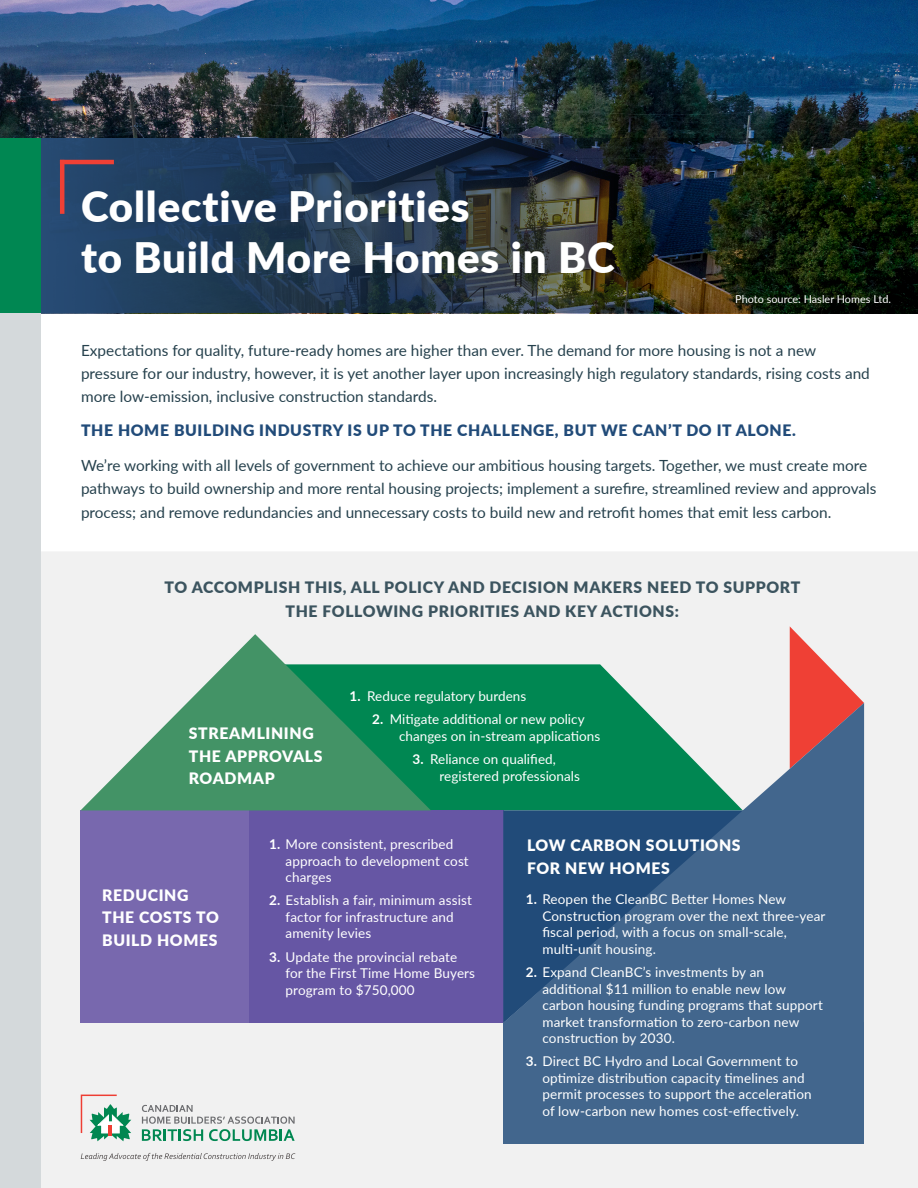
<style>
.page{position:relative;width:918px;height:1188px;background:#fff}
.page>*{position:absolute;margin:0;border:0;box-sizing:border-box;transform-origin:0 0}
.t1{font:900 42px "Lato";letter-spacing:.02em;color:#fff}
.Case_in_Point_BIGGER{font:900 15.75px/24px "Lato";letter-spacing:.04em;color:#3c545f;text-align:center}
.Case_in_Point_BIGGER-2{font:900 15.75px/22.5px "Lato";letter-spacing:.04em;color:#fff}
.Case_in_Point_BIGGER-3{font:900 15.75px "Lato";letter-spacing:.04em;color:#214b79}
.Body{font:15.3px/22.8px "Lato";color:#26414d}
.Numbers_copy_all_white{font:13.5px/16.5px "Lato";letter-spacing:.01em;color:#fff}
.Bullet_copy{font:13.5px/16.5px "Lato";color:#fff}
.Default{font:10.8px "Lato";color:#fff}
.s1{font-weight:700}
</style>
<div class="page">
<div style="left:40px;top:551px;width:878px;height:637px;background:#f1f1f1"></div>
<img style="left:0;top:0;width:918px;height:138px">
<div style="left:0;top:291px;width:40px;height:897px;background:#d4d9db"></div>
<svg style="left:735px;top:138px;width:183px;height:175px;background:#121f0a"></svg>
<img style="left:631px;top:138px;width:104px;height:175px">
<svg style="left:40px;top:138px;width:591px;height:175px;background:#263a4e"></svg>
<svg style="left:431px;top:664px;width:315px;height:146px;fill:#008752"></svg>
<div style="left:80px;top:810px;width:170px;height:213px;background:#7868ae"></div>
<div style="left:249px;top:810px;width:254px;height:213px;background:#6656a4"></div>
<svg style="left:790px;top:626px;width:74px;height:77px"></svg>
<svg style="left:503px;top:703px;width:361px;height:320px;background:#417084"></svg>
<svg style="left:80px;top:634px;width:351px;height:176px;fill:#439366"></svg>
<hr style="left:60px;top:160px;width:4px;height:54px;background:#ef4035">
<hr style="left:60px;top:160px;width:54px;height:4px;background:#ef4035">
<div style="left:0;top:138px;width:40px;height:175px;background:#008752"></div>
<div style="left:503px;top:1023px;width:361px;height:121px;background:#42668d"></div>
<svg style="left:81px;top:1095px;width:50px;height:46px"></svg>
<svg style="left:142px;top:1105px;width:153px;height:36px"></svg>
<svg style="left:81px;top:1153px;width:214px;height:8px"></svg>
<p class="t1" style="left:81px;top:175px;width:390px">Collective Priorities</p>
<p class="t1" style="left:81px;top:226px;width:535px">to Build More Homes in BC</p>
<p class="Default" style="left:735px;top:291px;width:157px">Photo source: Hasler Homes Ltd.</p>
<p class="Body" style="left:81px;top:338px;width:790px">Expectations for quality, future-ready homes are higher than ever. The demand for more housing is not a new pressure for our industry, however, it is yet another layer upon increasingly high regulatory standards, rising costs and more low-emission, inclusive construction standards.</p>
<p class="Case_in_Point_BIGGER-3" style="left:81px;top:418px;width:716px">THE HOME BUILDING INDUSTRY IS UP TO THE CHALLENGE, BUT WE CAN’T DO IT ALONE.</p>
<p class="Body" style="left:81px;top:453px;width:797px;line-height:23.4px">We’re working with all levels of government to achieve our ambitious housing targets. Together, we must create more pathways to build ownership and more rental housing projects; implement a surefire, streamlined review and approvals process; and remove redundancies and unnecessary costs to build new and retrofit homes that emit less carbon.</p>
<p class="Case_in_Point_BIGGER" style="left:165px;top:574px;width:637px">TO ACCOMPLISH THIS, ALL POLICY AND DECISION MAKERS NEED TO SUPPORT<br>THE FOLLOWING PRIORITIES AND KEY ACTIONS:</p>
<p class="Case_in_Point_BIGGER-2" style="left:189px;top:722px;width:135px">STREAMLINING<br>THE APPROVALS<br>ROADMAP</p>
<p class="Bullet_copy" style="left:350px;top:688px;width:178px"><span class="s1">1.</span> Reduce regulatory burdens</p>
<p class="Bullet_copy" style="left:399px;top:711px;width:203px;text-indent:-27px"><span class="s1">2.</span> Mitigate additional or new policy changes on in-stream applications</p>
<p class="Bullet_copy" style="left:440px;top:751px;width:142px;text-indent:-27px"><span class="s1">3.</span> Reliance on qualified, registered professionals</p>
<p class="Case_in_Point_BIGGER-2" style="left:102px;top:883px;width:118px">REDUCING<br>THE COSTS TO<br>BUILD HOMES</p>
<p class="Numbers_copy_all_white" style="left:286px;top:835px;width:185px;text-indent:-16px"><span class="s1">1.</span> More consistent, prescribed approach to development cost charges</p>
<p class="Numbers_copy_all_white" style="left:286px;top:892px;width:188px;text-indent:-16px"><span class="s1">2.</span> Establish a fair, minimum assist factor for infrastructure and amenity levies</p>
<p class="Numbers_copy_all_white" style="left:286px;top:948px;width:191px;text-indent:-16px"><span class="s1">3.</span> Update the provincial rebate for the First Time Home Buyers program to $750,000</p>
<p class="Case_in_Point_BIGGER-2" style="left:527px;top:834px;width:215px">LOW CARBON SOLUTIONS<br>FOR NEW HOMES</p>
<p class="Numbers_copy_all_white" style="left:542px;top:891px;width:285px;text-indent:-16px"><span class="s1">1.</span> Reopen the CleanBC Better Homes New Construction program over the next three-year fiscal period, with a focus on small-scale, multi-unit housing.</p>
<p class="Numbers_copy_all_white" style="left:542px;top:963px;width:282px;text-indent:-16px"><span class="s1">2.</span> Expand CleanBC’s investments by an additional $11 million to enable new low carbon housing funding programs that support market transformation to zero-carbon new construction by 2030.</p>
<p class="Numbers_copy_all_white" style="left:542px;top:1053px;width:271px;text-indent:-16px"><span class="s1">3.</span> Direct BC Hydro and Local Government to optimize distribution capacity timelines and permit processes to support the acceleration of low-carbon new homes cost-effectively.</p>
</div>
